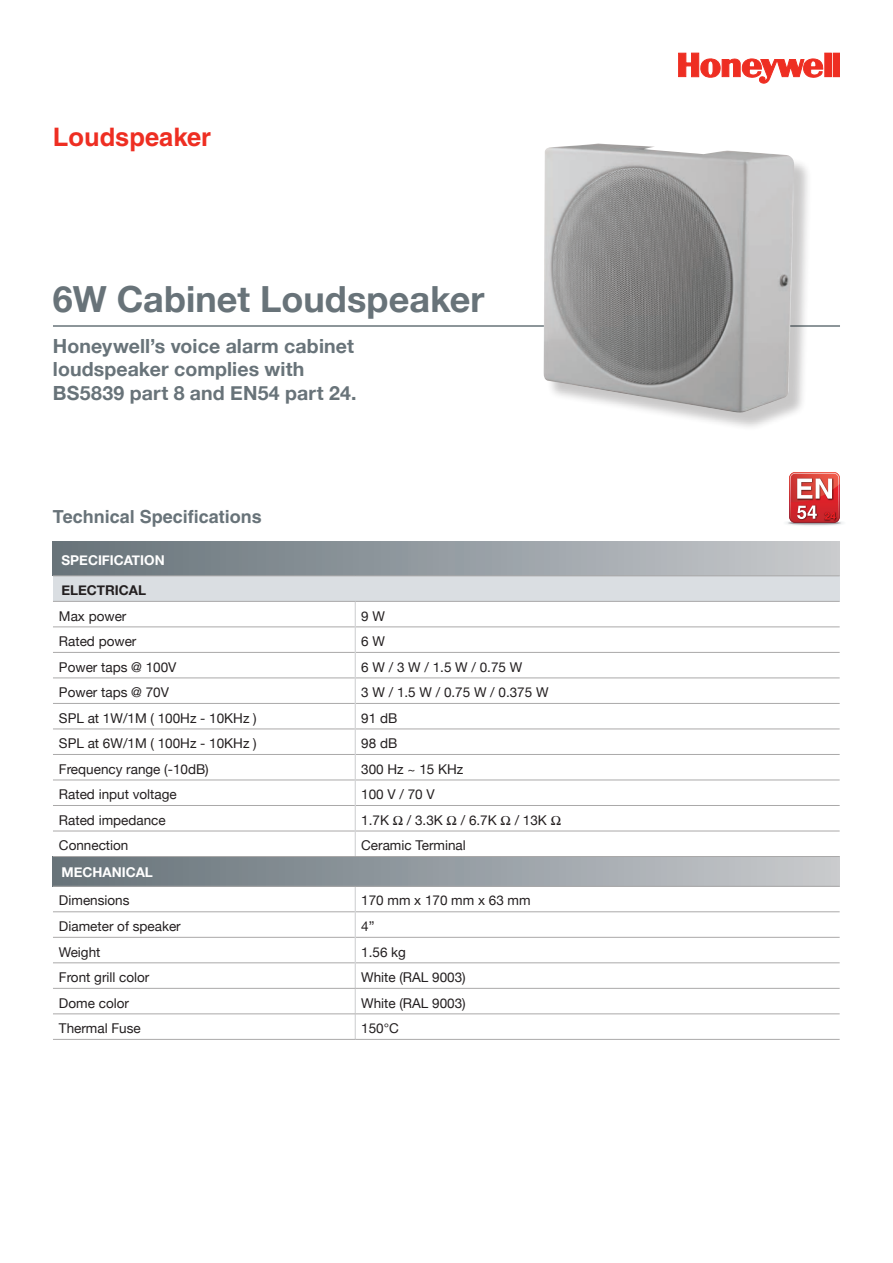
<style>
.page{position:relative;width:893px;height:1263px;background:#fff}
.page>*{position:absolute;margin:0;border:0;box-sizing:border-box;transform-origin:0 0}
.main_header{font:700 36px "Helvetica Neue";color:#687379}
.HLS_SUB_blue{font:700 25.5px "Helvetica LT Std";color:#ee2e22}
.HLS_sub_heading_2{font:700 19.5px/23.4px "Helvetica Neue";letter-spacing:.005em;color:#687379}
.HLS_Bold_Subs{font:700 18px "Helvetica LT Std";color:#687379}
.HLS_table_body{font:13.5px "Helvetica Neue";color:#231f20}
.HLS_tabel_headers{font:700 13.5px "Helvetica Neue";color:#fff}
.HLS_tabel_headers-2{font:700 13.5px "Helvetica Neue";color:#231f20}
</style>
<div class="page">
<hr style="left:53px;top:325px;width:787px;height:2px;background:#687379">
<svg style="left:678px;top:53px;width:145px;height:30px"></svg>
<div style="left:825px;top:53px;width:6px;height:24px;background:#ee2e22"></div>
<div style="left:833px;top:53px;width:7px;height:24px;background:#ee2e22"></div>
<div style="left:53px;top:542px;width:787px;height:34px;background:linear-gradient(to right,#657279,#c8cacd)"></div>
<div style="left:53px;top:576px;width:787px;height:25px;background:#dadee2"></div>
<svg style="left:53px;top:602px;width:787px;height:386px"></svg>
<div style="left:53px;top:856px;width:787px;height:30px;background:linear-gradient(to right,#657279,#c8cacd)"></div>
<hr style="left:53px;top:575px;width:302px;height:1px;background:#aaa9a9">
<hr style="left:355px;top:575px;width:485px;height:1px;background:#aaa9a9">
<hr style="left:53px;top:831px;width:302px;height:1px;background:#aaa9a9">
<hr style="left:356px;top:831px;width:484px;height:1px;background:#aaa9a9">
<hr style="left:53px;top:911px;width:302px;height:1px;background:#aaa9a9">
<hr style="left:356px;top:911px;width:484px;height:1px;background:#aaa9a9">
<hr style="left:53px;top:937px;width:302px;height:1px;background:#aaa9a9">
<hr style="left:356px;top:937px;width:484px;height:1px;background:#aaa9a9">
<hr style="left:53px;top:962px;width:302px;height:1px;background:#aaa9a9">
<hr style="left:356px;top:962px;width:484px;height:1px;background:#aaa9a9">
<hr style="left:53px;top:601px;width:302px;height:1px;background:#aaa9a9">
<hr style="left:355px;top:601px;width:485px;height:1px;background:#aaa9a9">
<hr style="left:53px;top:626px;width:302px;height:1px;background:#aaa9a9">
<hr style="left:356px;top:626px;width:484px;height:1px;background:#aaa9a9">
<hr style="left:53px;top:652px;width:302px;height:1px;background:#aaa9a9">
<hr style="left:356px;top:652px;width:484px;height:1px;background:#aaa9a9">
<hr style="left:53px;top:677px;width:302px;height:1px;background:#aaa9a9">
<hr style="left:356px;top:677px;width:484px;height:1px;background:#aaa9a9">
<hr style="left:53px;top:703px;width:302px;height:1px;background:#aaa9a9">
<hr style="left:356px;top:703px;width:484px;height:1px;background:#aaa9a9">
<hr style="left:53px;top:728px;width:302px;height:1px;background:#aaa9a9">
<hr style="left:356px;top:728px;width:484px;height:1px;background:#aaa9a9">
<hr style="left:53px;top:754px;width:302px;height:1px;background:#aaa9a9">
<hr style="left:356px;top:754px;width:484px;height:1px;background:#aaa9a9">
<hr style="left:53px;top:780px;width:302px;height:1px;background:#aaa9a9">
<hr style="left:356px;top:780px;width:484px;height:1px;background:#aaa9a9">
<hr style="left:53px;top:805px;width:302px;height:1px;background:#aaa9a9">
<hr style="left:356px;top:805px;width:484px;height:1px;background:#aaa9a9">
<svg style="left:355px;top:602px;width:1px;height:254px"></svg>
<svg style="left:355px;top:887px;width:1px;height:152px"></svg>
<hr style="left:53px;top:1039px;width:302px;height:1px;background:#aaa9a9">
<hr style="left:355px;top:1039px;width:485px;height:1px;background:#aaa9a9">
<hr style="left:53px;top:1013px;width:302px;height:1px;background:#aaa9a9">
<hr style="left:355px;top:1013px;width:485px;height:1px;background:#aaa9a9">
<hr style="left:53px;top:856px;width:302px;height:1px;background:#aaa9a9">
<hr style="left:355px;top:856px;width:485px;height:1px;background:#aaa9a9">
<hr style="left:53px;top:886px;width:302px;height:1px;background:#aaa9a9">
<hr style="left:355px;top:886px;width:485px;height:1px;background:#aaa9a9">
<hr style="left:53px;top:988px;width:302px;height:1px;background:#aaa9a9">
<hr style="left:355px;top:988px;width:485px;height:1px;background:#aaa9a9">
<div style="left:546px;top:146px;width:266px;height:285px;background:#231f20;opacity:.25"></div>
<img style="left:544px;top:144px;width:250px;height:268px">
<div style="left:783px;top:520px;width:62px;height:6px;background:#f6f8f8;border-radius:50%"></div>
<div style="left:784px;top:520px;width:61px;height:6px;background:#fafbfc;border-radius:50%"></div>
<div style="left:785px;top:520px;width:58px;height:6px;background:#f6f8f8;border-radius:50%"></div>
<div style="left:786px;top:520px;width:57px;height:6px;background:#e9eaeb;border-radius:50%"></div>
<div style="left:786px;top:520px;width:57px;height:5px;background:#f5f7f7;border-radius:50%"></div>
<hr style="left:787px;top:521px;width:55px;height:4px;background:#e1e2e4;border-radius:50%">
<hr style="left:788px;top:521px;width:53px;height:4px;background:#d8d9db;border-radius:50%">
<hr style="left:789px;top:521px;width:51px;height:4px;background:#cacbcd;border-radius:50%">
<svg style="left:789px;top:472px;width:51px;height:52px"></svg>
<p class="HLS_SUB_blue" style="left:53px;top:122px;width:160px">Loudspeaker</p>
<p class="main_header" style="left:53px;top:277px;width:433px">6W Cabinet Loudspeaker</p>
<p class="HLS_sub_heading_2" style="left:53px;top:334px;width:305px">Honeywell’s voice alarm cabinet loudspeaker complies with<br>BS5839 part 8 and EN54 part 24.</p>
<p class="HLS_Bold_Subs" style="left:53px;top:506px;width:210px">Technical Specifications</p>
<p class="HLS_tabel_headers" style="left:61px;top:552px;width:105px">SPECIFICATION</p>
<p class="HLS_tabel_headers-2" style="left:61px;top:581px;width:86px">ELECTRICAL</p>
<p class="HLS_table_body" style="left:59px;top:608px;width:69px">Max power</p>
<p class="HLS_table_body" style="left:361px;top:608px;width:25px">9 W</p>
<p class="HLS_table_body" style="left:59px;top:633px;width:79px">Rated power</p>
<p class="HLS_table_body" style="left:361px;top:633px;width:25px">6 W</p>
<p class="HLS_table_body" style="left:59px;top:659px;width:119px">Power taps @ 100V</p>
<p class="HLS_table_body" style="left:361px;top:659px;width:163px">6 W / 3 W / 1.5 W / 0.75 W</p>
<p class="HLS_table_body" style="left:59px;top:684px;width:112px">Power taps @ 70V</p>
<p class="HLS_table_body" style="left:361px;top:684px;width:189px">3 W / 1.5 W / 0.75 W / 0.375 W</p>
<p class="HLS_table_body" style="left:59px;top:710px;width:199px">SPL at 1W/1M ( 100Hz - 10KHz )</p>
<p class="HLS_table_body" style="left:361px;top:710px;width:38px">91 dB</p>
<p class="HLS_table_body" style="left:59px;top:735px;width:199px">SPL at 6W/1M ( 100Hz - 10KHz )</p>
<p class="HLS_table_body" style="left:361px;top:735px;width:38px">98 dB</p>
<p class="HLS_table_body" style="left:59px;top:761px;width:151px">Frequency range (-10dB)</p>
<p class="HLS_table_body" style="left:361px;top:761px;width:104px">300 Hz ~ 15 KHz</p>
<p class="HLS_table_body" style="left:59px;top:786px;width:119px">Rated input voltage</p>
<p class="HLS_table_body" style="left:361px;top:786px;width:75px">100 V / 70 V</p>
<p class="HLS_table_body" style="left:59px;top:812px;width:108px">Rated impedance</p>
<p class="HLS_table_body" style="left:361px;top:812px;width:201px">1.7K Ω / 3.3K Ω / 6.7K Ω / 13K Ω</p>
<p class="HLS_table_body" style="left:59px;top:837px;width:71px">Connection</p>
<p class="HLS_table_body" style="left:361px;top:837px;width:106px">Ceramic Terminal</p>
<p class="HLS_tabel_headers" style="left:61px;top:864px;width:93px">MECHANICAL</p>
<p class="HLS_table_body" style="left:59px;top:893px;width:72px">Dimensions</p>
<p class="HLS_table_body" style="left:361px;top:893px;width:171px">170 mm x 170 mm x 63 mm</p>
<p class="HLS_table_body" style="left:59px;top:918px;width:123px">Diameter of speaker</p>
<p class="HLS_table_body" style="left:361px;top:918px;width:15px">4”</p>
<p class="HLS_table_body" style="left:59px;top:944px;width:43px">Weight</p>
<p class="HLS_table_body" style="left:361px;top:944px;width:46px">1.56 kg</p>
<p class="HLS_table_body" style="left:59px;top:969px;width:92px">Front grill color</p>
<p class="HLS_table_body" style="left:361px;top:969px;width:106px">White (RAL 9003)</p>
<p class="HLS_table_body" style="left:59px;top:995px;width:72px">Dome color</p>
<p class="HLS_table_body" style="left:361px;top:995px;width:106px">White (RAL 9003)</p>
<p class="HLS_table_body" style="left:59px;top:1020px;width:83px">Thermal Fuse</p>
<p class="HLS_table_body" style="left:361px;top:1020px;width:39px">150°C</p>
</div>
